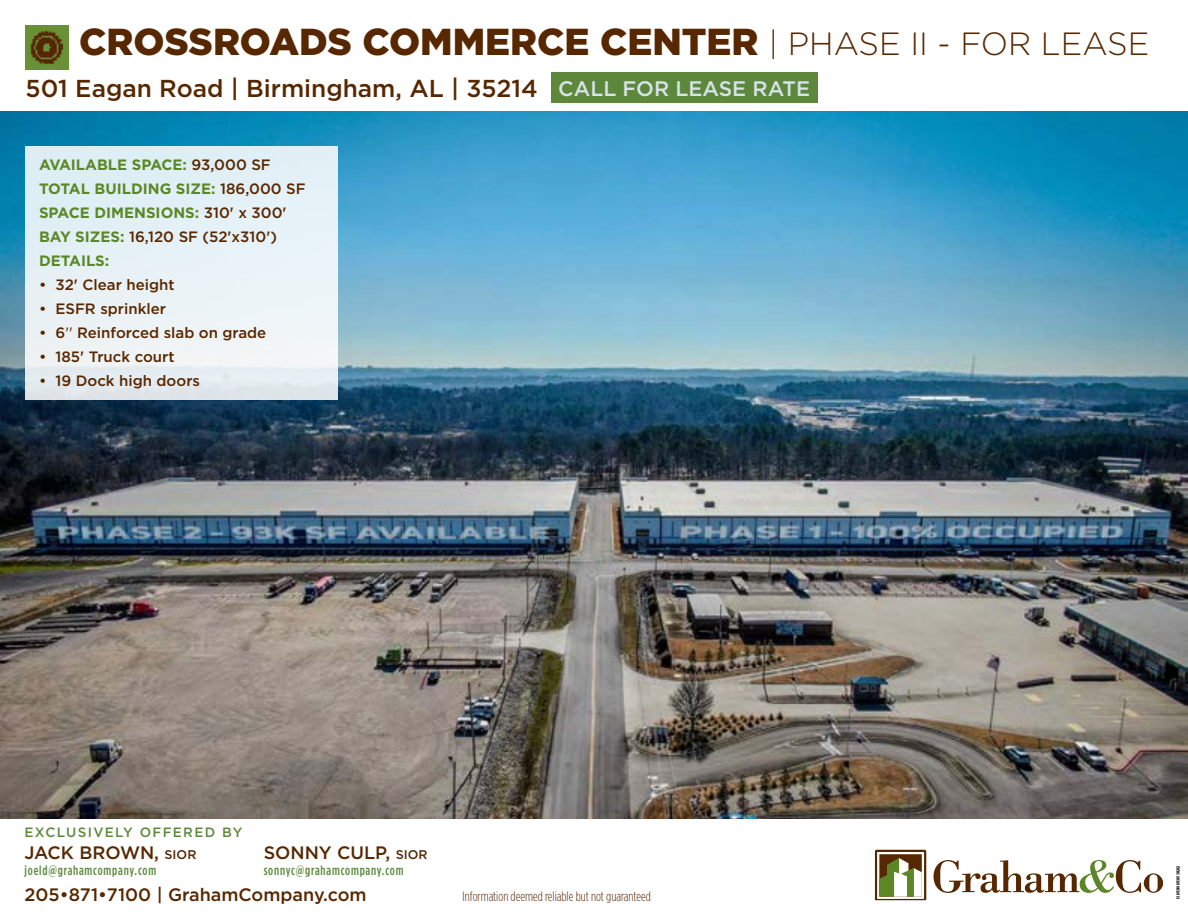
<style>
.page{position:relative;width:1188px;height:918px;background:#fff}
.page>*{position:absolute;margin:0;border:0;box-sizing:border-box;transform-origin:0 0}
.t1{font:900 37.5px "Gotham";color:#572700}
.t2{font:500 24.45px "Gotham";color:#572700}
.t3{font:500 21px "Gotham";color:#d8e3e9}
.t4{font:500 18px "Gotham";color:#572700}
.t5{font:700 15px/24px "Gotham";color:#5c8727}
.t6{font:500 15px "Gotham";color:#572700}
.t7{font:500 13.5px "Gotham Condensed";letter-spacing:.06em;color:#5d883c}
.t8{font:300 13.5px "Gotham Condensed";color:#572700}
.t9{font:500 13.5px "Gotham";letter-spacing:.1em;color:#5d883c}
.t10{font:7.2px "Visitor TT2 BRK";color:#000}
.s1{font-weight:300;font-size:32.1px}
.s2{font-weight:500;color:#572700}
.s3{font-weight:400}
.s4{font-size:12.6px}
</style>
<div class="page">
<img style="left:0;top:112px;width:1188px;height:707px">
<svg style="left:934px;top:860px;width:229px;height:33px"></svg>
<svg style="left:875px;top:850px;width:51px;height:50px"></svg>
<div style="left:551px;top:73px;width:267px;height:30px;background:#5d883c"></div>
<img style="left:26px;top:26px;width:43px;height:43px">
<div style="left:26px;top:146px;width:312px;height:254px;background:#e6f1f6"></div>
<h1 class="t1" style="left:79px;top:20px;width:1072px">CROSSROADS COMMERCE CENTER <span class="s1">| PHASE II - FOR LEASE</span></h1>
<h2 class="t2" style="left:26px;top:74px;width:514px">501 Eagan Road | Birmingham, AL | 35214</h2>
<h3 class="t3" style="left:558px;top:76px;width:253px">CALL FOR LEASE RATE</h3>
<p class="t5" style="left:39px;top:153px;width:268px">AVAILABLE SPACE: <span class="s2">93,000 SF<br></span>TOTAL BUILDING SIZE: <span class="s2">186,000 SF<br></span>SPACE DIMENSIONS: <span class="s2">310' x 300'<br></span>BAY SIZES: <span class="s2">16,120 SF (52'x310')<br></span>DETAILS:</p>
<p class="t6" style="left:39px;top:276px;width:137px">• 32' Clear height</p>
<p class="t6" style="left:39px;top:300px;width:128px">• ESFR sprinkler</p>
<p class="t6" style="left:39px;top:324px;width:229px">• 6<span class="s3">''</span> Reinforced slab on grade</p>
<p class="t6" style="left:39px;top:348px;width:137px">• 185' Truck court</p>
<p class="t6" style="left:39px;top:372px;width:163px">• 19 Dock high doors</p>
<p class="t9" style="left:25px;top:825px;width:219px">EXCLUSIVELY OFFERED BY</p>
<p class="t4" style="left:25px;top:842px;width:173px">JACK BROWN, <span class="s4">SIOR</span></p>
<p class="t7" style="left:25px;top:863px;width:133px">joeld@grahamcompany.com</p>
<p class="t4" style="left:264px;top:842px;width:165px">SONNY CULP, <span class="s4">SIOR</span></p>
<p class="t7" style="left:264px;top:863px;width:141px">sonnyc@grahamcompany.com</p>
<p class="t4" style="left:25px;top:884px;width:344px">205•871•7100 | GrahamCompany.com</p>
<p class="t8" style="left:463px;top:889px;width:190px">Information deemed reliable but not guaranteed</p>
<p class="t10" style="left:1173px;top:899px;width:35px;rotate:-90deg">02082023QQ</p>
</div>
